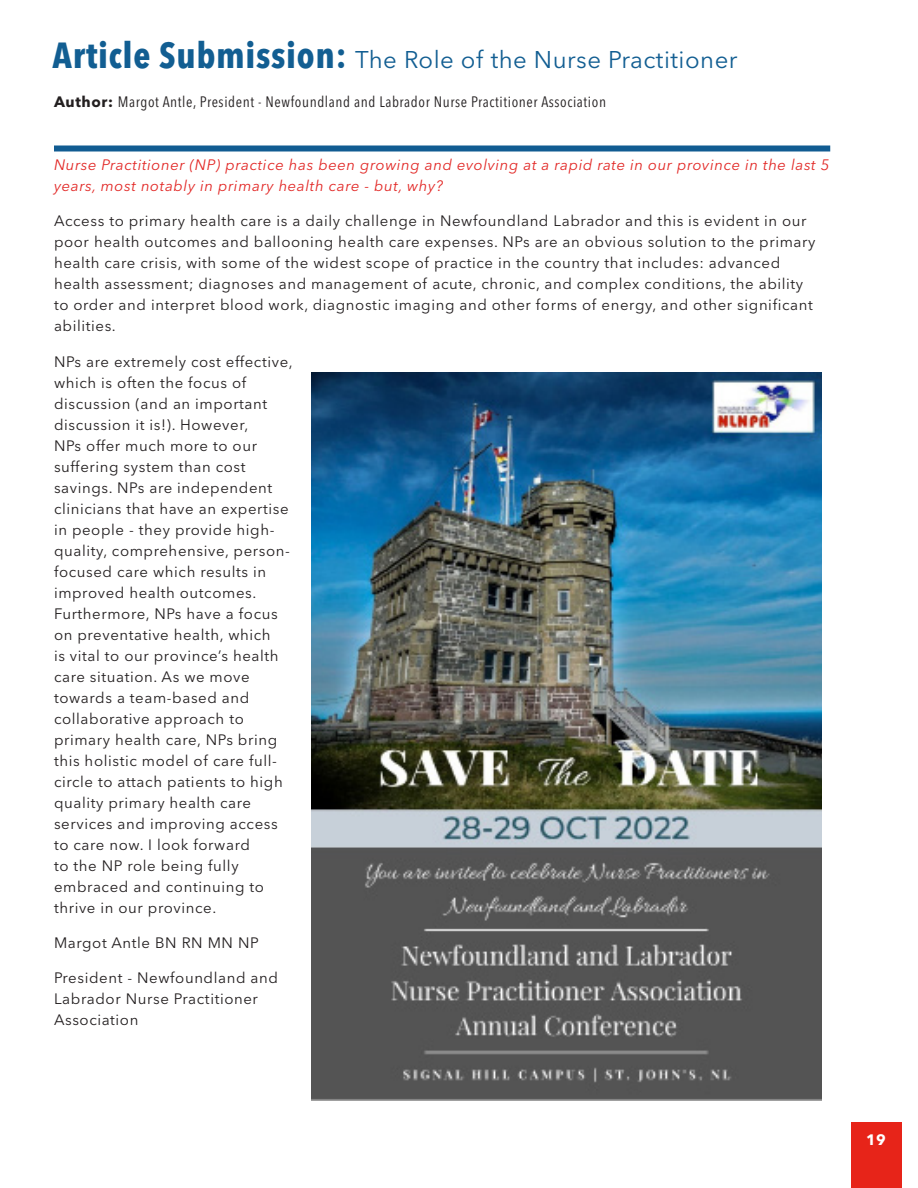
<style>
.page{position:relative;width:918px;height:1188px;background:#fff}
.page>*{position:absolute;margin:0;border:0;box-sizing:border-box;transform-origin:0 0}
.Title_Header__Red{font:24px "Avenir Next LT Pro";letter-spacing:.02em;color:#125e92}
.t1{font:15px/21px "Avenir Next LT Pro";letter-spacing:.04em;color:#231f20}
.t2{font:italic 15px/21px "Avenir Next LT Pro";letter-spacing:.04em;color:#e22725}
.Title_Header__Blue{font:condensed 15px "Avenir Next LT Pro";letter-spacing:.04em;color:#231f20}
.t3{font:700 15px "Avenir Next LT Pro";color:#fff}
.s1{font-weight:700;font-stretch:condensed;font-size:36px}
.s2{font-weight:700;font-stretch:normal}
</style>
<div class="page">
<div style="left:851px;top:1122px;width:50px;height:66px;background:#e72419"></div>
<div style="left:54px;top:146px;width:776px;height:6px;background:#115c92"></div>
<img style="left:312px;top:373px;width:510px;height:727px">
<p class="Title_Header__Red" style="left:53px;top:46px;width:686px"><span class="s1">Article Submission:</span> The Role of the Nurse Practitioner</p>
<p class="Title_Header__Blue" style="left:54px;top:93px;width:554px"><span class="s2">Author:</span> Margot Antle, President - Newfoundland and Labrador Nurse Practitioner Association</p>
<p class="t2" style="left:54px;top:154px;width:777px">Nurse Practitioner (NP) practice has been growing and evolving at a rapid rate in our province in the last 5 years, most notably in primary health care - but, why?</p>
<p class="t1" style="left:54px;top:211px;width:763px">Access to primary health care is a daily challenge in Newfoundland Labrador and this is evident in our poor health outcomes and ballooning health care expenses. NPs are an obvious solution to the primary health care crisis, with some of the widest scope of practice in the country that includes: advanced health assessment; diagnoses and management of acute, chronic, and complex conditions, the ability to order and interpret blood work, diagnostic imaging and other forms of energy, and other significant abilities.</p>
<p class="t1" style="left:54px;top:351px;width:240px">NPs are extremely cost effective, which is often the focus of discussion (and an important discussion it is!). However,<br>NPs offer much more to our suffering system than cost savings. NPs are independent clinicians that have an expertise in people - they provide high&shy;quality, comprehensive, person&shy;focused care which results in improved health outcomes.<br>Furthermore, NPs have a focus on preventative health, which<br>is vital to our province’s health care situation. As we move towards a team-based and collaborative approach to primary health care, NPs bring this holistic model of care full&shy;circle to attach patients to high quality primary health care services and improving access to care now. I look forward<br>to the NP role being fully embraced and continuing to thrive in our province.</p>
<p class="t1" style="left:54px;top:932px;width:206px">Margot Antle BN RN MN NP</p>
<p class="t1" style="left:54px;top:967px;width:226px">President - Newfoundland and<br>Labrador Nurse Practitioner<br>Association</p>
<p class="t3" style="left:866px;top:1131px;width:21px">19</p>
</div>
